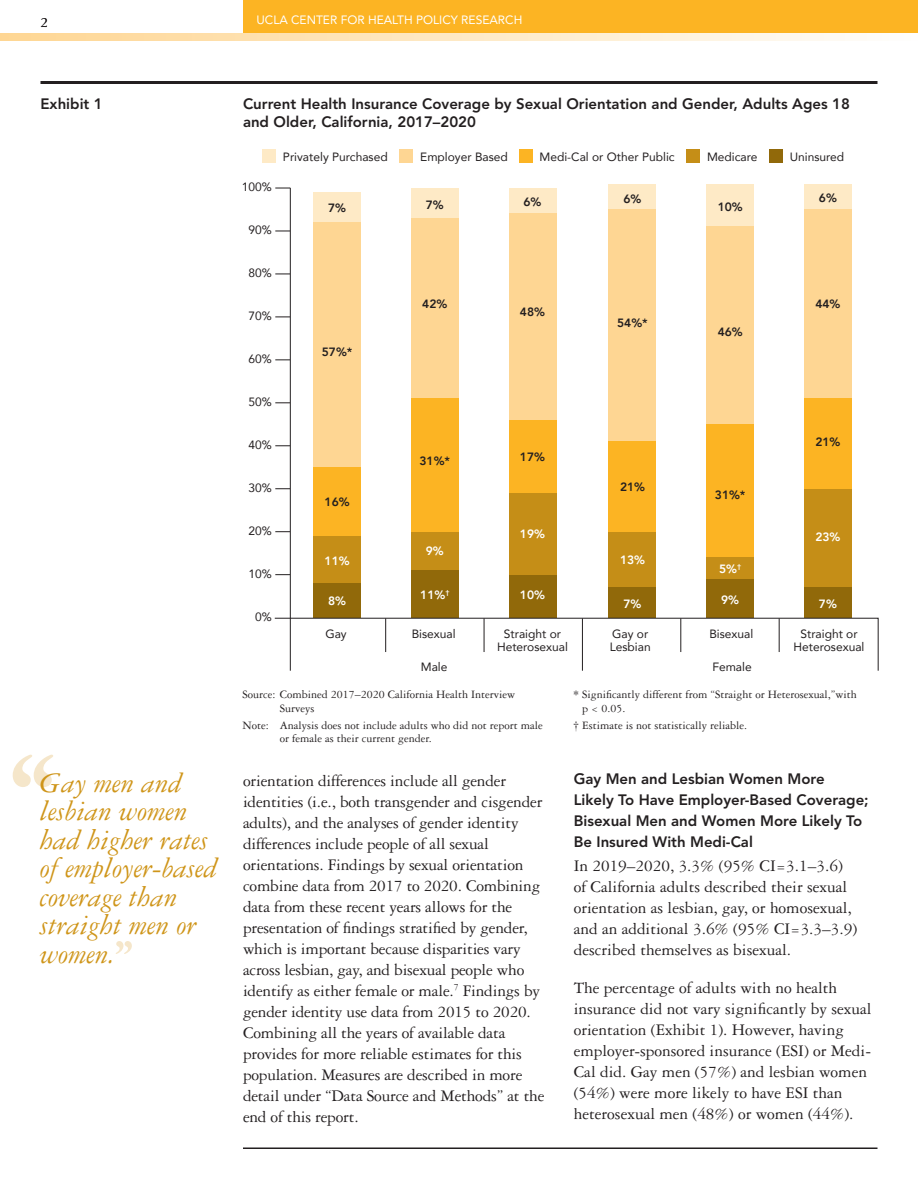
<style>
.page{position:relative;width:918px;height:1188px;background:#fff}
.page>*{position:absolute;margin:0;border:0;box-sizing:border-box;transform-origin:0 0}
.t1{font:700 150px "Garamond Three";color:#f5e6ca}
.t2{font:italic 30px/28.5px "Garamond Three";color:#cf9519}
.Text_2{font:17.25px/21px "Garamond Three";letter-spacing:-.01em;color:#231f20}
.Subheads_2{font:800 15px/21px "Avenir";color:#231f20}
.Exhibit_Titles{font:800 15px/18px "Avenir";color:#231f20}
.t3{font:15px "Garamond Three";color:#231f20}
.End_Notes{font:12px/13.5px "Garamond Three";color:#231f20}
.t4{font:12px/13.5px "Avenir";color:#231f20;text-align:center}
.t5{font:800 12px "Avenir";color:#231f20}
.t6{font:12px "Avenir";color:#fff}
.t7{font:800 12px "Avenir";color:#fff}
.s1{font-weight:700;font-style:normal;font-size:60px;color:#f5e6ca}
</style>
<div class="page">
<hr style="left:243px;top:1148px;width:635px;height:1px;background:#231f20">
<div style="left:243px;top:0;width:675px;height:36px;background:#fcb423"></div>
<svg style="left:0;top:34px;width:918px;height:6px;background:#fee9c6"></svg>
<hr style="left:40px;top:81px;width:838px;height:3px;background:#231f20">
<svg style="left:275px;top:574px;width:15px;height:1px"></svg>
<svg style="left:275px;top:531px;width:15px;height:1px"></svg>
<svg style="left:275px;top:488px;width:15px;height:1px"></svg>
<svg style="left:275px;top:445px;width:15px;height:1px"></svg>
<svg style="left:275px;top:402px;width:15px;height:1px"></svg>
<svg style="left:275px;top:359px;width:15px;height:1px"></svg>
<svg style="left:275px;top:317px;width:15px;height:1px"></svg>
<svg style="left:275px;top:274px;width:15px;height:1px"></svg>
<svg style="left:275px;top:231px;width:15px;height:1px"></svg>
<svg style="left:275px;top:188px;width:15px;height:1px"></svg>
<div style="left:313px;top:192px;width:47px;height:30px;background:#feeac6"></div>
<div style="left:411px;top:188px;width:48px;height:30px;background:#feeac6"></div>
<div style="left:509px;top:188px;width:48px;height:26px;background:#feeac6"></div>
<div style="left:608px;top:184px;width:48px;height:25px;background:#feeac6"></div>
<div style="left:706px;top:184px;width:48px;height:43px;background:#feeac6"></div>
<div style="left:804px;top:184px;width:48px;height:25px;background:#feeac6"></div>
<div style="left:313px;top:222px;width:47px;height:245px;background:#fed693"></div>
<div style="left:411px;top:218px;width:48px;height:181px;background:#fed693"></div>
<div style="left:509px;top:214px;width:48px;height:206px;background:#fed693"></div>
<div style="left:608px;top:209px;width:48px;height:232px;background:#fed693"></div>
<div style="left:706px;top:227px;width:48px;height:197px;background:#fed693"></div>
<div style="left:804px;top:209px;width:48px;height:190px;background:#fed693"></div>
<div style="left:313px;top:467px;width:47px;height:69px;background:#fcb423"></div>
<div style="left:411px;top:399px;width:48px;height:133px;background:#fcb423"></div>
<div style="left:509px;top:420px;width:48px;height:73px;background:#fcb423"></div>
<div style="left:608px;top:441px;width:48px;height:91px;background:#fcb423"></div>
<div style="left:706px;top:424px;width:48px;height:133px;background:#fcb423"></div>
<div style="left:804px;top:399px;width:48px;height:90px;background:#fcb423"></div>
<div style="left:313px;top:536px;width:47px;height:47px;background:#c58e17"></div>
<div style="left:411px;top:532px;width:48px;height:38px;background:#c58e17"></div>
<div style="left:509px;top:493px;width:48px;height:82px;background:#c58e17"></div>
<div style="left:608px;top:532px;width:48px;height:56px;background:#c58e17"></div>
<div style="left:706px;top:557px;width:48px;height:22px;background:#c58e17"></div>
<div style="left:804px;top:489px;width:48px;height:99px;background:#c58e17"></div>
<div style="left:313px;top:583px;width:47px;height:35px;background:#91690a"></div>
<div style="left:411px;top:570px;width:48px;height:48px;background:#91690a"></div>
<div style="left:509px;top:575px;width:48px;height:43px;background:#91690a"></div>
<div style="left:608px;top:588px;width:48px;height:30px;background:#91690a"></div>
<div style="left:706px;top:579px;width:48px;height:39px;background:#91690a"></div>
<div style="left:804px;top:588px;width:48px;height:30px;background:#91690a"></div>
<hr style="left:290px;top:188px;width:1px;height:483px;background:#231f20">
<svg style="left:274px;top:617px;width:605px;height:54px"></svg>
<div style="left:262px;top:150px;width:14px;height:13px;background:#feeac6"></div>
<div style="left:400px;top:150px;width:13px;height:13px;background:#fed693"></div>
<div style="left:519px;top:150px;width:13px;height:13px;background:#fcb423"></div>
<div style="left:686px;top:150px;width:14px;height:13px;background:#c58e17"></div>
<div style="left:769px;top:150px;width:14px;height:13px;background:#91690a"></div>
<p class="t3" style="left:40px;top:14px;width:9px">2</p>
<p class="t6" style="left:256px;top:13px;width:267px">UCLA CENTER FOR HEALTH POLICY RESEARCH</p>
<h4 class="Exhibit_Titles" style="left:40px;top:95px;width:64px">Exhibit 1</h4>
<h4 class="Exhibit_Titles" style="left:243px;top:95px;width:608px">Current Health Insurance Coverage by Sexual Orientation and Gender, Adults Ages 18 and Older, California, 2017–2020</h4>
<p class="t4" style="left:242px;top:180px;width:32px">100%</p>
<p class="t4" style="left:249px;top:223px;width:25px">90%</p>
<p class="t4" style="left:249px;top:266px;width:25px">80%</p>
<p class="t4" style="left:249px;top:309px;width:25px">70%</p>
<p class="t4" style="left:249px;top:352px;width:25px">60%</p>
<p class="t4" style="left:249px;top:395px;width:25px">50%</p>
<p class="t4" style="left:249px;top:438px;width:25px">40%</p>
<p class="t4" style="left:249px;top:481px;width:25px">30%</p>
<p class="t4" style="left:249px;top:524px;width:25px">20%</p>
<p class="t4" style="left:249px;top:567px;width:25px">10%</p>
<p class="t4" style="left:255px;top:610px;width:18px">0%</p>
<p class="t4" style="left:283px;top:150px;width:106px">Privately Purchased</p>
<p class="t4" style="left:420px;top:150px;width:89px">Employer Based</p>
<p class="t4" style="left:540px;top:150px;width:137px">Medi-Cal or Other Public</p>
<p class="t4" style="left:707px;top:150px;width:52px">Medicare</p>
<p class="t4" style="left:790px;top:150px;width:56px">Uninsured</p>
<p class="t5" style="left:328px;top:199px;width:19px">7%</p>
<p class="t5" style="left:322px;top:343px;width:32px">57%*</p>
<p class="t5" style="left:325px;top:493px;width:27px">16%</p>
<p class="t7" style="left:325px;top:551px;width:27px">11%</p>
<p class="t7" style="left:328px;top:592px;width:19px">8%</p>
<p class="t5" style="left:426px;top:195px;width:19px">7%</p>
<p class="t5" style="left:422px;top:294px;width:27px">42%</p>
<p class="t5" style="left:420px;top:452px;width:32px">31%*</p>
<p class="t7" style="left:426px;top:542px;width:19px">9%</p>
<p class="t7" style="left:420px;top:585px;width:31px">11%<sup>†</sup></p>
<p class="t5" style="left:524px;top:193px;width:19px">6%</p>
<p class="t5" style="left:520px;top:302px;width:27px">48%</p>
<p class="t5" style="left:520px;top:448px;width:27px">17%</p>
<p class="t7" style="left:520px;top:524px;width:27px">19%</p>
<p class="t7" style="left:520px;top:586px;width:27px">10%</p>
<p class="t5" style="left:624px;top:189px;width:19px">6%</p>
<p class="t5" style="left:617px;top:314px;width:32px">54%*</p>
<p class="t5" style="left:620px;top:477px;width:27px">21%</p>
<p class="t7" style="left:620px;top:551px;width:27px">13%</p>
<p class="t7" style="left:624px;top:594px;width:19px">7%</p>
<p class="t5" style="left:718px;top:198px;width:27px">10%</p>
<p class="t5" style="left:718px;top:322px;width:27px">46%</p>
<p class="t5" style="left:715px;top:486px;width:32px">31%*</p>
<p class="t7" style="left:719px;top:559px;width:24px">5%<sup>†</sup></p>
<p class="t7" style="left:721px;top:591px;width:19px">9%</p>
<p class="t5" style="left:819px;top:188px;width:19px">6%</p>
<p class="t5" style="left:815px;top:295px;width:27px">44%</p>
<p class="t5" style="left:815px;top:433px;width:27px">21%</p>
<p class="t7" style="left:815px;top:527px;width:27px">23%</p>
<p class="t7" style="left:819px;top:595px;width:19px">7%</p>
<p class="t4" style="left:325px;top:627px;width:23px">Gay</p>
<p class="t4" style="left:412px;top:627px;width:46px">Bisexual</p>
<p class="t4" style="left:497px;top:627px;width:72px">Straight or<br>Heterosexual</p>
<p class="t4" style="left:610px;top:627px;width:42px;text-align:left">Gay or<br>Lesbian</p>
<p class="t4" style="left:709px;top:627px;width:46px">Bisexual</p>
<p class="t4" style="left:794px;top:627px;width:72px">Straight or<br>Heterosexual</p>
<p class="t4" style="left:421px;top:660px;width:28px">Male</p>
<p class="t4" style="left:712px;top:660px;width:41px">Female</p>
<p class="End_Notes" style="left:280px;top:688px;width:237px;text-indent:-38px">Source: Combined 2017–2020 California Health Interview<br>Surveys</p>
<p class="End_Notes" style="left:280px;top:718px;width:264px;text-indent:-38px">Note: Analysis does not include adults who did not report male or female as their current gender.</p>
<p class="End_Notes" style="left:582px;top:688px;width:276px;text-indent:-9px">* Significantly different from “Straight or Heterosexual,”with p &lt; 0.05.</p>
<p class="End_Notes" style="left:573px;top:718px;width:175px">† Estimate is not statistically reliable.</p>
<h1 class="t1" style="left:6px;top:720px;width:56px">‘‘</h1>
<h2 class="t2" style="left:40px;top:769px;width:178px">Gay men and lesbian women had higher rates of employer-based coverage than straight men or women.<span class="s1">’’</span></h2>
<h3 class="Subheads_2" style="left:574px;top:768px;width:297px">Gay Men and Lesbian Women More<br>Likely To Have Employer-Based Coverage; Bisexual Men and Women More Likely To Be Insured With Medi-Cal</h3>
<p class="Text_2" style="left:243px;top:770px;width:303px">orientation differences include all gender identities (i.e., both transgender and cisgender adults), and the analyses of gender identity differences include people of all sexual orientations. Findings by sexual orientation combine data from 2017 to 2020. Combining data from these recent years allows for the presentation of findings stratified by gender, which is important because disparities vary across lesbian, gay, and bisexual people who identify as either female or male.<sup>7</sup> Findings by gender identity use data from 2015 to 2020.<br>Combining all the years of available data provides for more reliable estimates for this population. Measures are described in more detail under “Data Source and Methods” at the end of this report.</p>
<p class="Text_2" style="left:574px;top:855px;width:285px">In 2019–2020, 3.3% (95% CI=3.1–3.6) of California adults described their sexual orientation as lesbian, gay, or homosexual, and an additional 3.6% (95% CI=3.3–3.9) described themselves as bisexual.</p>
<p class="Text_2" style="left:574px;top:977px;width:299px">The percentage of adults with no health insurance did not vary significantly by sexual orientation (Exhibit 1). However, having employer-sponsored insurance (ESI) or Medi-Cal did. Gay men (57%) and lesbian women (54%) were more likely to have ESI than heterosexual men (48%) or women (44%).</p>
</div>
